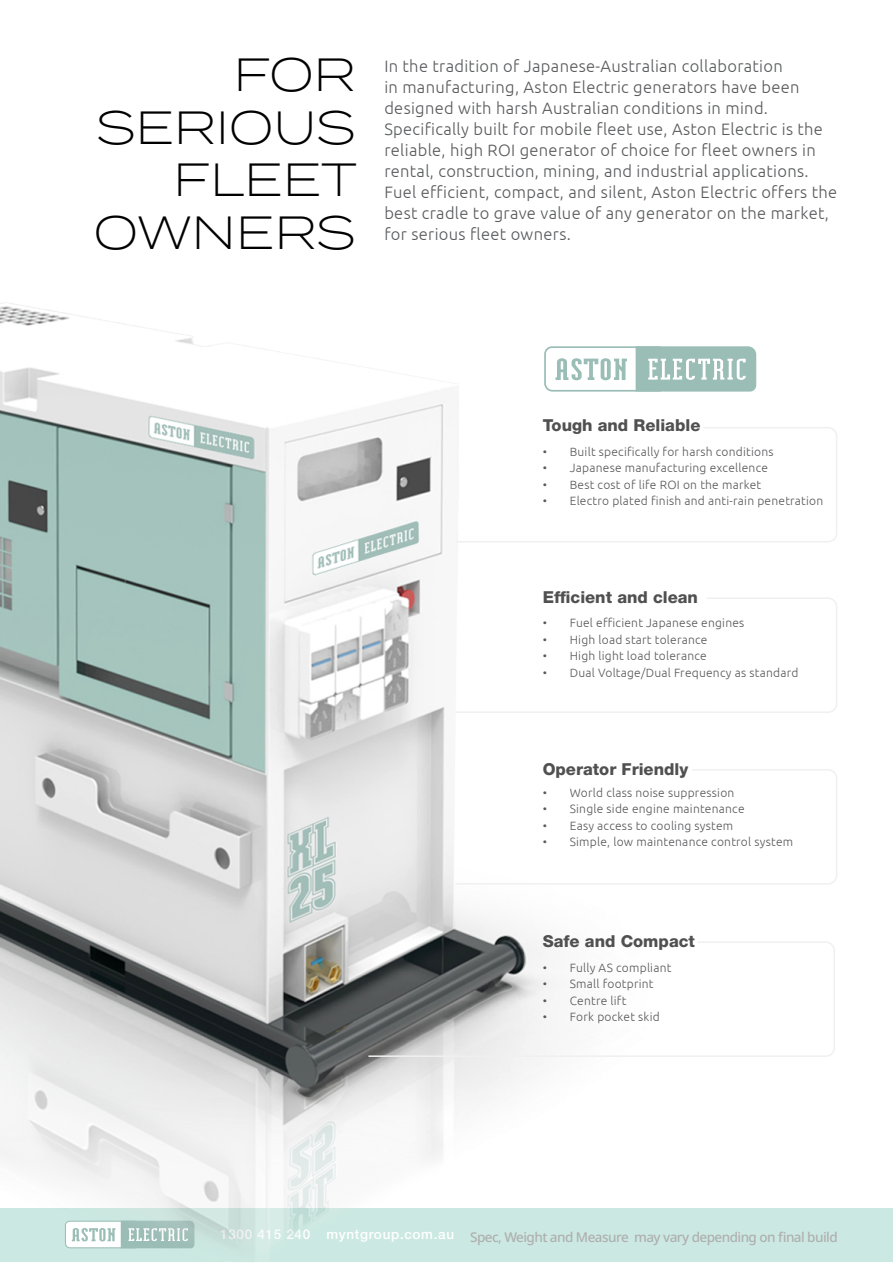
<style>
.page{position:relative;width:893px;height:1263px;background:#fff}
.page>*{position:absolute;margin:0;border:0;box-sizing:border-box;transform-origin:0 0}
.Header_Style_40pt{font:300 46.5px/52.5px "Termina";letter-spacing:-.02em;color:#000;text-align:right}
.Header_Style_40pt-2{font:300 16.5px/21px "Ubuntu";letter-spacing:.02em;color:#58595b}
.Header_Style_40pt-3{font:800 16.5px "Helvetica Neue LT Std";color:#505050}
.t1{font:500 13.5px "Noto Sans";letter-spacing:-.04em;color:#afafaf}
.t2{font:300 12px "Ubuntu";letter-spacing:.02em;color:#58595b}
</style>
<div class="page">
<img style="left:0;top:302px;width:893px;height:960px">
<svg style="left:455px;top:426px;width:383px;height:117px"></svg>
<svg style="left:454px;top:597px;width:384px;height:117px"></svg>
<svg style="left:454px;top:768px;width:384px;height:117px"></svg>
<svg style="left:367px;top:941px;width:469px;height:117px"></svg>
<svg style="left:544px;top:346px;width:212px;height:46px"></svg>
<p class="Header_Style_40pt" style="left:93px;top:46px;width:266px">FOR<br>SERIOUS<br>FLEET<br>OWNERS</p>
<p class="Header_Style_40pt-2" style="left:384px;top:56px;width:454px">In the tradition of Japanese-Australian collaboration<br>in manufacturing, Aston Electric generators have been designed with harsh Australian conditions in mind.<br>Specifically built for mobile fleet use, Aston Electric is the reliable, high ROI generator of choice for fleet owners in rental, construction, mining, and industrial applications.<br>Fuel efficient, compact, and silent, Aston Electric offers the best cradle to grave value of any generator on the market, for serious fleet owners.</p>
<p class="Header_Style_40pt-3" style="left:543px;top:416px;width:159px">Tough and Reliable</p>
<p class="t2" style="left:543px;top:444px;width:232px">• Built specifically for harsh conditions</p>
<p class="t2" style="left:543px;top:461px;width:227px">• Japanese manufacturing excellence</p>
<p class="t2" style="left:543px;top:477px;width:220px">• Best cost of life ROI on the market</p>
<p class="t2" style="left:543px;top:494px;width:282px">• Electro plated finish and anti-rain penetration</p>
<p class="Header_Style_40pt-3" style="left:543px;top:587px;width:157px">Efficient and clean</p>
<p class="t2" style="left:543px;top:616px;width:203px">• Fuel efficient Japanese engines</p>
<p class="t2" style="left:543px;top:632px;width:166px">• High load start tolerance</p>
<p class="t2" style="left:543px;top:649px;width:166px">• High light load tolerance</p>
<p class="t2" style="left:543px;top:665px;width:257px">• Dual Voltage/Dual Frequency as standard</p>
<p class="Header_Style_40pt-3" style="left:543px;top:759px;width:147px">Operator Friendly</p>
<p class="t2" style="left:543px;top:785px;width:193px">• World class noise suppression</p>
<p class="t2" style="left:543px;top:802px;width:203px">• Single side engine maintenance</p>
<p class="t2" style="left:543px;top:818px;width:192px">• Easy access to cooling system</p>
<p class="t2" style="left:543px;top:835px;width:252px">• Simple, low maintenance control system</p>
<p class="Header_Style_40pt-3" style="left:543px;top:931px;width:154px">Safe and Compact</p>
<p class="t2" style="left:543px;top:960px;width:130px">• Fully AS compliant</p>
<p class="t2" style="left:543px;top:977px;width:112px">• Small footprint</p>
<p class="t2" style="left:543px;top:993px;width:85px">• Centre lift</p>
<p class="t2" style="left:543px;top:1010px;width:119px">• Fork pocket skid</p>
<p class="t1" style="left:220px;top:1227px;width:619px"><sup>1300</sup> <sup>415</sup> <sup>240</sup> <sup>myntgroup.com.au</sup> Spec, Weight and Measure may vary depending on final build</p>
</div>
